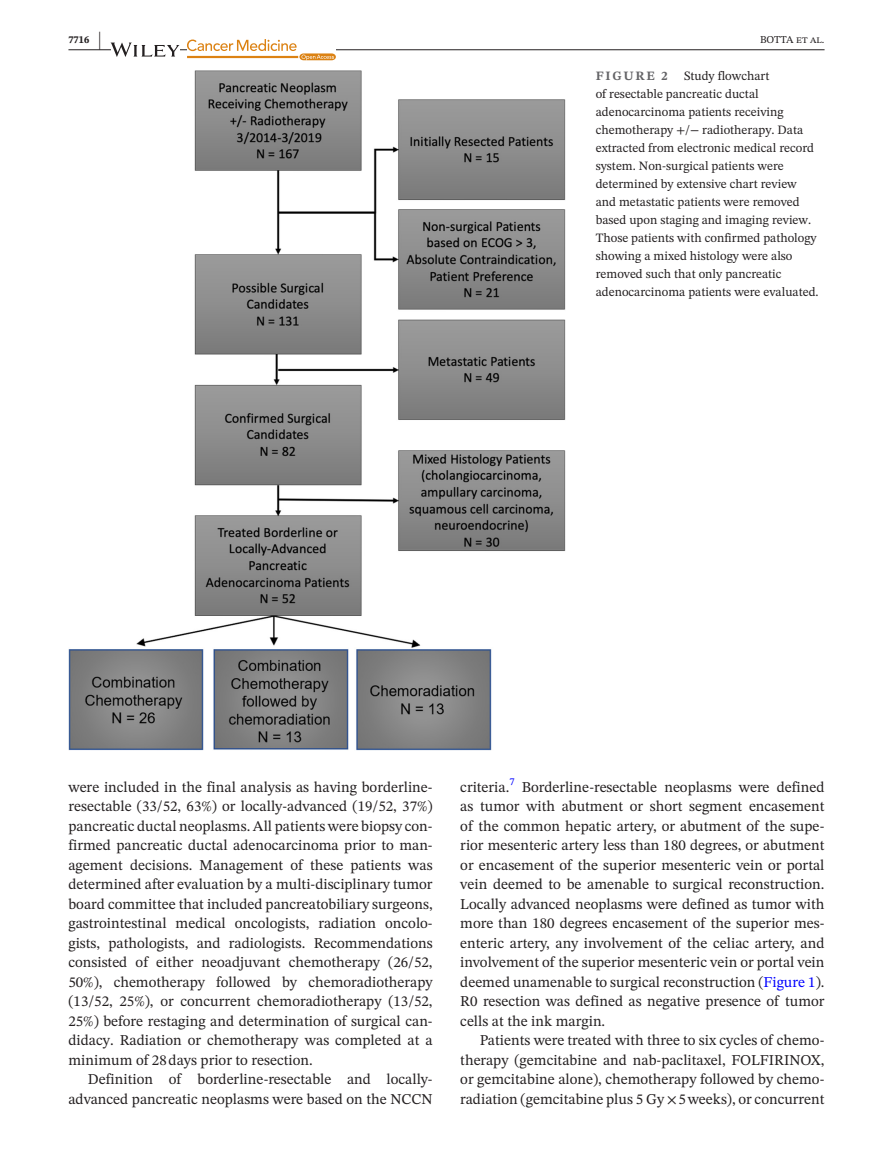
<style>
.page{position:relative;width:893px;height:1174px;background:#fff}
.page>*{position:absolute;margin:0;border:0;box-sizing:border-box;transform-origin:0 0}
.t1{font:15px/19.5px "STIX Two Text";color:#231f20;text-align:justify}
.t2{font:12.75px/18px "STIX Two Text";color:#231f20}
.t3{font:700 12.75px "STIX Two Text";letter-spacing:.14em;color:#636366}
.t4{font:10.5px "STIX Two Text";color:#231f20}
.t5{font:700 10.5px "STIX Two Text";color:#231f20}
.t6{font:10.5px "STIX Two Text";color:#00f}
.s1{font-size:21px}
.s2{font-family:"STIX"}
.s3{color:#00f}
</style>
<div class="page">
<hr style="left:68px;top:49px;width:756px;height:1px;background:#231f20">
<svg style="left:111px;top:43px;width:68px;height:14px"></svg>
<svg style="left:187px;top:39px;width:149px;height:21px"></svg>
<img style="left:68px;top:70px;width:497px;height:680px">
<p class="t5" style="left:68px;top:32px;width:34px">7716 <span class="s1">|</span></p>
<p class="t4" style="left:760px;top:32px;width:66px">BOTTA et al.</p>
<p class="t2" style="left:596px;top:66px;width:224px;text-indent:88px">Study flowchart<br>of resectable pancreatic ductal adenocarcinoma patients receiving chemotherapy <span class="s2">+</span>/− radiotherapy. Data extracted from electronic medical record system. Non-surgical patients were determined by extensive chart review and metastatic patients were removed based upon staging and imaging review.<br>Those patients with confirmed pathology showing a mixed histology were also removed such that only pancreatic adenocarcinoma patients were evaluated.</p>
<p class="t3" style="left:596px;top:66px;width:73px">FIGURE 2</p>
<p class="t1" style="left:68px;top:777px;width:366px">were included in the final analysis as having borderline&shy;resectable (33/52, 63%) or locally-advanced (19/52, 37%) pancreatic ductal neoplasms. All patients were biopsy con&shy;firmed pancreatic ductal adenocarcinoma prior to man&shy;agement decisions. Management of these patients was determined after evaluation by a multi-disciplinary tumor board committee that included pancreatobiliary surgeons, gastrointestinal medical oncologists, radiation oncolo&shy;gists, pathologists, and radiologists. Recommendations consisted of either neoadjuvant chemotherapy (26/52, 50%), chemotherapy followed by chemoradiotherapy (13/52, 25%), or concurrent chemoradiotherapy (13/52, 25%) before restaging and determination of surgical can&shy;didacy. Radiation or chemotherapy was completed at a minimum of 28days prior to resection.</p>
<p class="t1" style="left:68px;top:1069px;width:366px;text-align:right">Definition of borderline-resectable and locally&shy;advanced pancreatic neoplasms were based on the NCCN</p>
<p class="t1" style="left:460px;top:777px;width:51px">criteria.</p>
<p class="t6" style="left:509px;top:774px;width:7px">7</p>
<p class="t1" style="left:460px;top:777px;width:366px;text-indent:61px">Borderline-resectable neoplasms were defined as tumor with abutment or short segment encasement of the common hepatic artery, or abutment of the supe&shy;rior mesenteric artery less than 180 degrees, or abutment or encasement of the superior mesenteric vein or portal vein deemed to be amenable to surgical reconstruction.<br>Locally advanced neoplasms were defined as tumor with more than 180 degrees encasement of the superior mes&shy;enteric artery, any involvement of the celiac artery, and involvement of the superior mesenteric vein or portal vein deemed unamenable to surgical reconstruction (<span class="s3">Figure 1</span>).<br>R0 resection was defined as negative presence of tumor cells at the ink margin.</p>
<p class="t1" style="left:460px;top:1030px;width:366px;text-indent:20px">Patients were treated with three to six cycles of chemo&shy;therapy (gemcitabine and nab-paclitaxel, FOLFIRINOX, or gemcitabine alone), chemotherapy followed by chemo&shy;radiation (gemcitabine plus 5 Gy <span class="s2">×</span>5weeks), or concurrent</p>
</div>
